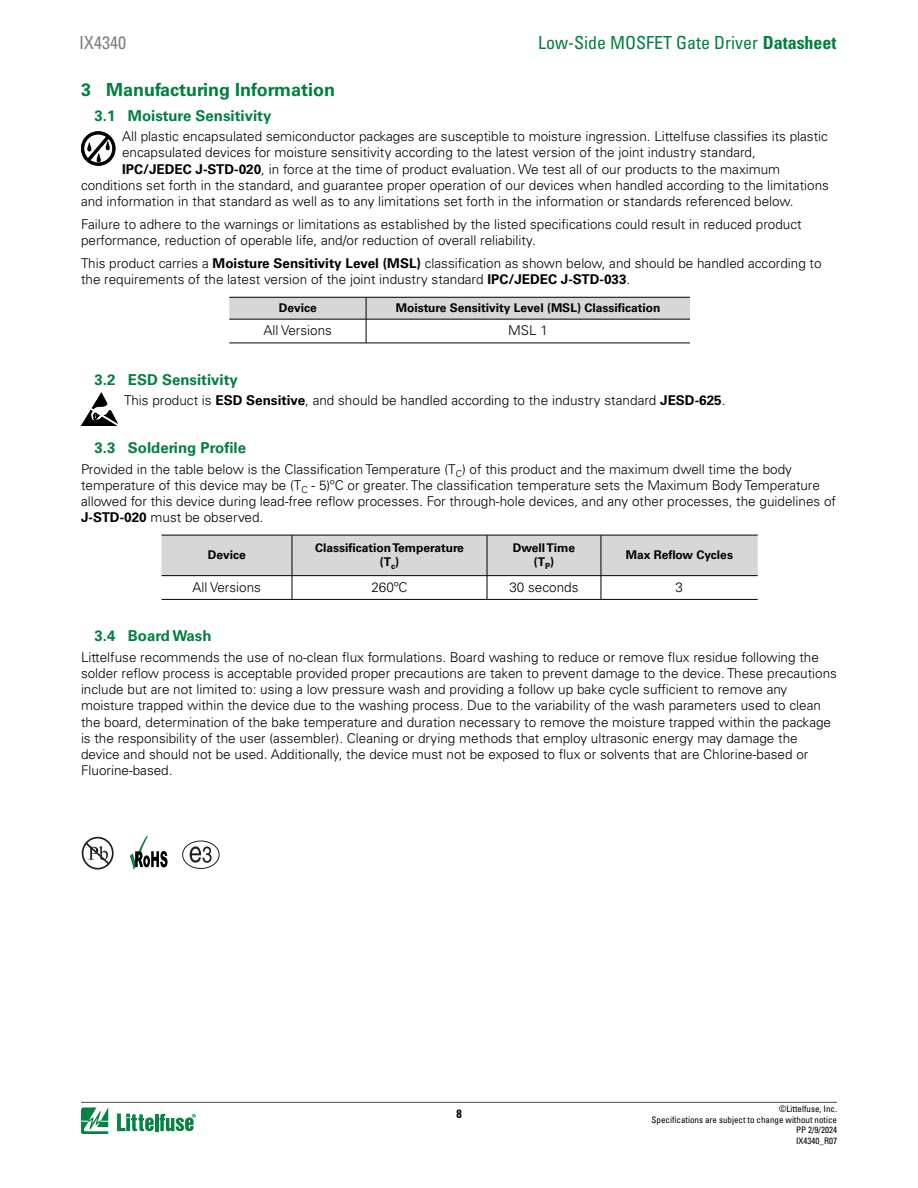
<style>
.page{position:relative;width:918px;height:1188px;background:#fff}
.page>*{position:absolute;margin:0;border:0;box-sizing:border-box;transform-origin:0 0}
.t1{font:condensed 18px "Univers LT Std";color:#017f40}
.t2{font:700 18px "Univers LT Std";color:#017f40}
.t3{font:condensed 18px "Univers LT Std";color:#808285}
.t4{font:700 15px "Univers LT Std";color:#017f40}
.Body{font:300 13.5px/16.2px "Univers LT Std";color:#000}
.Table_Header{font:700 12px "Univers LT Std";color:#000}
.t5{font:700 condensed 12px "Univers LT Std";color:#000}
.t6{font:condensed 9px/10.8px "Univers LT Std";color:#000;text-align:right}
.s1{font-weight:700}
</style>
<div class="page">
<hr style="left:81px;top:1102px;width:756px;height:1px;background:#4e4e50">
<svg style="left:81px;top:1107px;width:27px;height:27px"></svg>
<hr style="left:155px;top:1114px;width:3px;height:17px;background:#058342">
<svg style="left:160px;top:1114px;width:36px;height:17px"></svg>
<svg style="left:117px;top:1113px;width:37px;height:18px"></svg>
<div style="left:82px;top:837px;width:32px;height:33px;border:2px solid #231f20;border-radius:50%"></div>
<div style="left:182px;top:841px;width:37px;height:28px;border:1px solid #231f20;border-radius:50%"></div>
<svg style="left:190px;top:846px;width:22px;height:17px"></svg>
<svg style="left:84px;top:841px;width:27px;height:25px"></svg>
<svg style="left:130px;top:835px;width:38px;height:35px"></svg>
<hr style="left:229px;top:343px;width:137px;height:1px;background:#000">
<hr style="left:366px;top:343px;width:324px;height:1px;background:#000">
<svg style="left:229px;top:297px;width:461px;height:46px"></svg>
<hr style="left:162px;top:599px;width:130px;height:1px;background:#000">
<hr style="left:292px;top:599px;width:195px;height:1px;background:#000">
<hr style="left:487px;top:599px;width:114px;height:1px;background:#000">
<hr style="left:601px;top:599px;width:157px;height:1px;background:#000">
<svg style="left:162px;top:535px;width:596px;height:64px"></svg>
<svg style="left:81px;top:131px;width:34px;height:35px"></svg>
<svg style="left:81px;top:393px;width:36px;height:33px"></svg>
<h1 class="t3" style="left:79px;top:31px;width:48px">IX4340</h1>
<h1 class="t1" style="left:538px;top:31px;width:300px">Low-Side MOSFET Gate Driver <span class="s1">Datasheet</span></h1>
<p class="t2" style="left:81px;top:79px;width:256px">3 Manufacturing Information</p>
<p class="t4" style="left:94px;top:107px;width:178px">3.1 Moisture Sensitivity</p>
<p class="Body" style="left:122px;top:128px;width:707px">All plastic encapsulated semiconductor packages are susceptible to moisture ingression. Littelfuse classifies its plastic</p>
<p class="Body" style="left:122px;top:145px;width:635px">encapsulated devices for moisture sensitivity according to the latest version of the joint industry standard,</p>
<p class="Body" style="left:122px;top:161px;width:660px"><span class="s1">IPC/JEDEC J-STD-020</span>, in force at the time of product evaluation. We test all of our products to the maximum</p>
<p class="Body" style="left:81px;top:177px;width:749px">conditions set forth in the standard, and guarantee proper operation of our devices when handled according to the limitations</p>
<p class="Body" style="left:81px;top:193px;width:714px">and information in that standard as well as to any limitations set forth in the information or standards referenced below.</p>
<p class="Body" style="left:81px;top:216px;width:722px">Failure to adhere to the warnings or limitations as established by the listed specifications could result in reduced product performance, reduction of operable life, and/or reduction of overall reliability.</p>
<p class="Body" style="left:81px;top:255px;width:742px">This product carries a <span class="s1">Moisture Sensitivity Level (MSL)</span> classification as shown below, and should be handled according to the requirements of the latest version of the joint industry standard <span class="s1">IPC/JEDEC J-STD-033</span>.</p>
<p class="Table_Header" style="left:279px;top:301px;width:40px">Device</p>
<p class="Table_Header" style="left:396px;top:301px;width:266px">Moisture Sensitivity Level (MSL) Classification</p>
<p class="Body" style="left:263px;top:323px;width:70px">All Versions</p>
<p class="Body" style="left:508px;top:323px;width:41px">MSL 1</p>
<p class="t4" style="left:94px;top:371px;width:145px">3.2 ESD Sensitivity</p>
<p class="Body" style="left:124px;top:392px;width:603px">This product is <span class="s1">ESD Sensitive</span>, and should be handled according to the industry standard <span class="s1">JESD-625</span>.</p>
<p class="t4" style="left:94px;top:439px;width:153px">3.3 Soldering Profile</p>
<p class="Body" style="left:81px;top:461px;width:757px">Provided in the table below is the Classification Temperature (T<sub>C</sub>) of this product and the maximum dwell time the body temperature of this device may be (T<sub>C</sub> - 5)ºC or greater. The classification temperature sets the Maximum Body Temperature allowed for this device during lead-free reflow processes. For through-hole devices, and any other processes, the guidelines of <span class="s1">J-STD-020</span> must be observed.</p>
<p class="Table_Header" style="left:208px;top:548px;width:40px">Device</p>
<p class="Table_Header" style="left:315px;top:541px;width:150px">Classification Temperature</p>
<p class="Table_Header" style="left:380px;top:555px;width:21px">(T<sub>c</sub>)</p>
<p class="Table_Header" style="left:513px;top:541px;width:64px">Dwell Time</p>
<p class="Table_Header" style="left:534px;top:555px;width:22px">(T<sub>P</sub>)</p>
<p class="Table_Header" style="left:626px;top:548px;width:109px">Max Reflow Cycles</p>
<p class="Body" style="left:193px;top:579px;width:70px">All Versions</p>
<p class="Body" style="left:371px;top:579px;width:38px">260ºC</p>
<p class="Body" style="left:509px;top:579px;width:71px">30 seconds</p>
<p class="Body" style="left:676px;top:579px;width:9px">3</p>
<p class="t4" style="left:94px;top:627px;width:119px">3.4 Board Wash</p>
<p class="Body" style="left:81px;top:649px;width:758px">Littelfuse recommends the use of no-clean flux formulations. Board washing to reduce or remove flux residue following the solder reflow process is acceptable provided proper precautions are taken to prevent damage to the device. These precautions include but are not limited to: using a low pressure wash and providing a follow up bake cycle sufficient to remove any moisture trapped within the device due to the washing process. Due to the variability of the wash parameters used to clean the board, determination of the bake temperature and duration necessary to remove the moisture trapped within the package is the responsibility of the user (assembler). Cleaning or drying methods that employ ultrasonic energy may damage the device and should not be used. Additionally, the device must not be exposed to flux or solvents that are Chlorine-based or Fluorine-based.</p>
<p class="t5" style="left:456px;top:1107px;width:7px">8</p>
<p class="t6" style="left:652px;top:1103px;width:187px">©Littelfuse, Inc.<br>Specifications are subject to change without notice<br>PP 2/9/2024<br>IX4340_R07</p>
</div>
